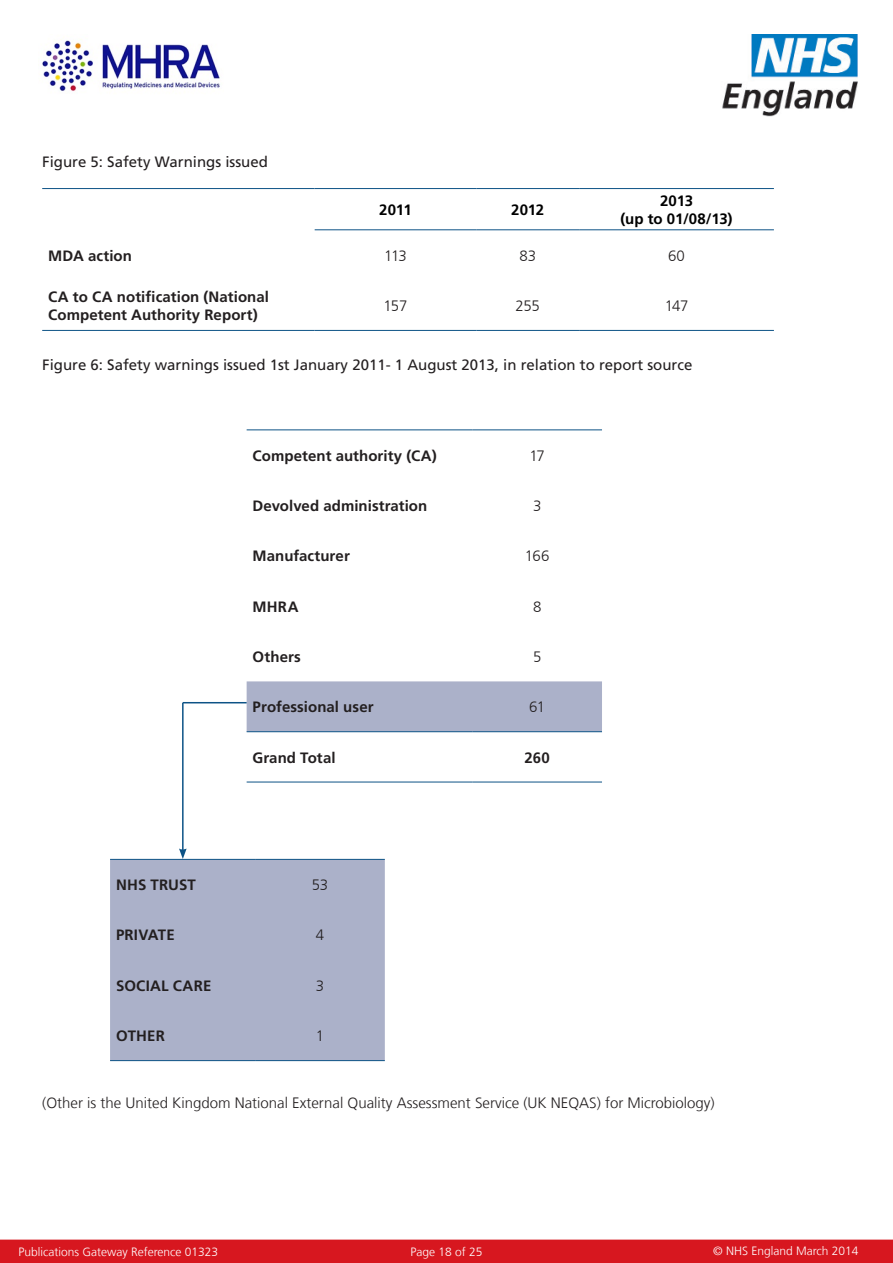
<style>
.page{position:relative;width:893px;height:1263px;background:#fff}
.page>*{position:absolute;margin:0;border:0;box-sizing:border-box;transform-origin:0 0}
.Body_Copy{font:700 15px/18px "Frutiger LT Com";letter-spacing:.005em;color:#231f20}
.Body_Copy-2{font:300 15px "Frutiger LT Com";color:#231f20}
.t1{font:15px "Frutiger LT Com";color:#231f20}
.t2{font:700 15px/18px "Frutiger LT Com";letter-spacing:-.01em;color:#000;text-align:center}
.t3{font:300 12px "Frutiger LT Com";color:#fff}
</style>
<div class="page">
<img style="left:722px;top:35px;width:135px;height:82px">
<div style="left:1px;top:1240px;width:891px;height:22px;background:#d7171f"></div>
<div style="left:0;top:1239px;width:893px;height:24px;border:2px solid #d7171f"></div>
<img style="left:42px;top:40px;width:178px;height:51px">
<hr style="left:42px;top:188px;width:273px;height:1px;background:#0d5386">
<hr style="left:315px;top:188px;width:161px;height:1px;background:#0d5386">
<hr style="left:476px;top:188px;width:103px;height:1px;background:#0d5386">
<hr style="left:579px;top:188px;width:195px;height:1px;background:#0d5386">
<hr style="left:42px;top:330px;width:273px;height:1px;background:#0d5386">
<hr style="left:315px;top:330px;width:161px;height:1px;background:#0d5386">
<hr style="left:476px;top:330px;width:103px;height:1px;background:#0d5386">
<hr style="left:579px;top:330px;width:195px;height:1px;background:#0d5386">
<hr style="left:315px;top:229px;width:161px;height:1px;background:#0d5386">
<hr style="left:476px;top:229px;width:103px;height:1px;background:#0d5386">
<hr style="left:579px;top:229px;width:195px;height:1px;background:#0d5386">
<div style="left:247px;top:681px;width:355px;height:50px;background:#abb1c9"></div>
<hr style="left:247px;top:782px;width:225px;height:1px;background:#0d5386">
<hr style="left:472px;top:782px;width:130px;height:1px;background:#0d5386">
<hr style="left:247px;top:429px;width:225px;height:1px;background:#0d5386">
<hr style="left:472px;top:429px;width:130px;height:1px;background:#0d5386">
<hr style="left:247px;top:731px;width:225px;height:1px;background:#0d5386">
<hr style="left:472px;top:731px;width:130px;height:1px;background:#0d5386">
<div style="left:110px;top:860px;width:275px;height:200px;background:#abb1c9"></div>
<hr style="left:110px;top:859px;width:145px;height:1px;background:#0d5386">
<hr style="left:255px;top:859px;width:130px;height:1px;background:#0d5386">
<hr style="left:110px;top:1060px;width:145px;height:1px;background:#0d5386">
<hr style="left:255px;top:1060px;width:130px;height:1px;background:#0d5386">
<hr style="left:182px;top:703px;width:2px;height:148px;background:#0d5386">
<svg style="left:179px;top:848px;width:8px;height:11px"></svg>
<hr style="left:183px;top:702px;width:64px;height:1px;background:#0d5386">
<p class="t1" style="left:42px;top:153px;width:227px">Figure 5: Safety Warnings issued</p>
<p class="t2" style="left:379px;top:201px;width:34px">2011</p>
<p class="t2" style="left:511px;top:201px;width:34px">2012</p>
<p class="t2" style="left:621px;top:192px;width:113px">2013<br>(up to 01/08/13)</p>
<p class="Body_Copy" style="left:48px;top:246px;width:85px">MDA action</p>
<p class="Body_Copy-2" style="left:384px;top:247px;width:24px">113</p>
<p class="Body_Copy-2" style="left:519px;top:247px;width:18px">83</p>
<p class="Body_Copy-2" style="left:668px;top:247px;width:18px">60</p>
<p class="Body_Copy" style="left:48px;top:288px;width:222px">CA to CA notification (National<br>Competent Authority Report)</p>
<p class="Body_Copy-2" style="left:384px;top:297px;width:25px">157</p>
<p class="Body_Copy-2" style="left:516px;top:297px;width:26px">255</p>
<p class="Body_Copy-2" style="left:665px;top:297px;width:25px">147</p>
<p class="t1" style="left:42px;top:356px;width:652px">Figure 6: Safety warnings issued 1st January 2011- 1 August 2013, in relation to report source</p>
<p class="Body_Copy" style="left:253px;top:446px;width:186px">Competent authority (CA)</p>
<p class="Body_Copy-2" style="left:529px;top:447px;width:17px">17</p>
<p class="Body_Copy" style="left:253px;top:497px;width:176px">Devolved administration</p>
<p class="Body_Copy-2" style="left:533px;top:497px;width:10px">3</p>
<p class="Body_Copy" style="left:253px;top:547px;width:99px">Manufacturer</p>
<p class="Body_Copy-2" style="left:525px;top:547px;width:26px">166</p>
<p class="Body_Copy" style="left:253px;top:597px;width:47px">MHRA</p>
<p class="Body_Copy-2" style="left:533px;top:598px;width:10px">8</p>
<p class="Body_Copy" style="left:253px;top:648px;width:50px">Others</p>
<p class="Body_Copy-2" style="left:533px;top:648px;width:10px">5</p>
<p class="Body_Copy" style="left:253px;top:698px;width:122px">Professional user</p>
<p class="Body_Copy-2" style="left:529px;top:698px;width:17px">61</p>
<p class="Body_Copy" style="left:253px;top:748px;width:84px">Grand Total</p>
<p class="Body_Copy" style="left:524px;top:748px;width:27px">260</p>
<p class="Body_Copy" style="left:116px;top:876px;width:81px">NHS TRUST</p>
<p class="Body_Copy-2" style="left:312px;top:876px;width:18px">53</p>
<p class="Body_Copy" style="left:116px;top:926px;width:60px">PRIVATE</p>
<p class="Body_Copy-2" style="left:316px;top:926px;width:10px">4</p>
<p class="Body_Copy" style="left:116px;top:977px;width:97px">SOCIAL CARE</p>
<p class="Body_Copy-2" style="left:316px;top:977px;width:10px">3</p>
<p class="Body_Copy" style="left:116px;top:1027px;width:50px">OTHER</p>
<p class="Body_Copy-2" style="left:316px;top:1027px;width:10px">1</p>
<p class="Body_Copy-2" style="left:42px;top:1094px;width:674px">(Other is the United Kingdom National External Quality Assessment Service (UK NEQAS) for Microbiology)</p>
<p class="t3" style="left:18px;top:1244px;width:201px">Publications Gateway Reference 01323</p>
<p class="t3" style="left:713px;top:1244px;width:147px">© NHS England March 2014</p>
<p class="t3" style="left:410px;top:1245px;width:74px">Page 18 of 25</p>
</div>
